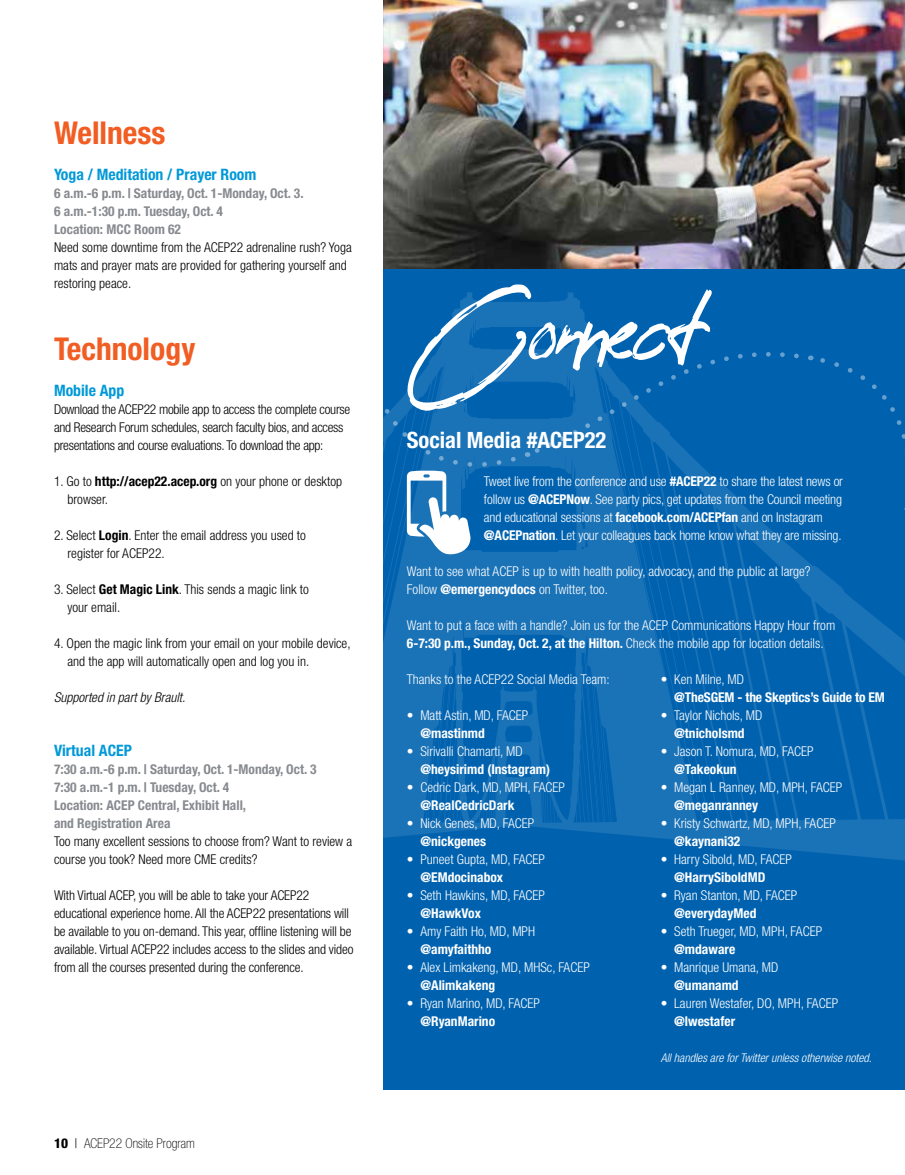
<style>
.page{position:relative;width:905px;height:1175px;background:#fff}
.page>*{position:absolute;margin:0;border:0;box-sizing:border-box;transform-origin:0 0}
.t1{font:700 condensed 31.5px "Helvetica Neue LT Std";color:#f15d22}
.t2{font:700 condensed 22.5px "Helvetica Neue LT Std";color:#fff}
.t3{font:700 condensed 15.75px "Helvetica Neue LT Std";color:#0099d8}
.t4{font:300 condensed 13.5px/18px "Helvetica Neue LT Std";color:#fff}
.t5{font:300 condensed 13.5px/18px "Helvetica Neue LT Std";letter-spacing:-.01em;color:#000}
.t6{font:700 condensed 13.5px "Helvetica Neue LT Std";color:#fff}
.t7{font:700 condensed 13.5px/18px "Helvetica Neue LT Std";color:#878a8f}
.t8{font:italic 300 condensed 13.5px "Helvetica Neue LT Std";color:#000}
.t9{font:100 condensed 13.5px "Helvetica Neue LT Std";color:#000}
.t10{font:italic 300 condensed 12px "Helvetica Neue LT Std";color:#fff}
.s1{font-weight:700}
.s2{font-weight:800}
.s3{font-weight:300}
</style>
<div class="page">
<img style="left:383px;top:1px;width:521px;height:267px">
<div style="left:383px;top:268px;width:521px;height:821px;background:#0062af"></div>
<svg style="left:383px;top:355px;width:521px;height:505px"></svg>
<svg style="left:810px;top:355px;width:94px;height:144px"></svg>
<svg style="left:383px;top:284px;width:418px;height:272px"></svg>
<h1 class="t1" style="left:54px;top:114px;width:113px">Wellness</h1>
<p class="t3" style="left:54px;top:165px;width:204px">Yoga / Meditation / Prayer Room</p>
<p class="t7" style="left:54px;top:184px;width:251px">6 a.m.-6 p.m. | Saturday, Oct. 1-Monday, Oct. 3.<br>6 a.m.-1:30 p.m. Tuesday, Oct. 4<br>Location: MCC Room 62</p>
<p class="t5" style="left:54px;top:238px;width:299px">Need some downtime from the ACEP22 adrenaline rush? Yoga mats and prayer mats are provided for gathering yourself and restoring peace.</p>
<h1 class="t1" style="left:54px;top:330px;width:143px">Technology</h1>
<p class="t3" style="left:54px;top:381px;width:72px">Mobile App</p>
<p class="t5" style="left:54px;top:400px;width:298px">Download the ACEP22 mobile app to access the complete course and Research Forum schedules, search faculty bios, and access presentations and course evaluations. To download the app:</p>
<p class="t5" style="left:68px;top:472px;width:276px;text-indent:-14px">1. Go to <span class="s1">http://acep22.acep.org</span> on your phone or desktop browser.</p>
<p class="t5" style="left:68px;top:526px;width:240px;text-indent:-14px">2. Select <span class="s1">Login</span>. Enter the email address you used to register for ACEP22.</p>
<p class="t5" style="left:68px;top:580px;width:243px;text-indent:-14px">3. Select <span class="s1">Get Magic Link</span>. This sends a magic link to your email.</p>
<p class="t5" style="left:68px;top:634px;width:284px;text-indent:-14px">4. Open the magic link from your email on your mobile device, and the app will automatically open and log you in.</p>
<p class="t8" style="left:54px;top:689px;width:133px">Supported in part by Brault.</p>
<p class="t3" style="left:54px;top:741px;width:79px">Virtual ACEP</p>
<p class="t7" style="left:54px;top:760px;width:264px">7:30 a.m.-6 p.m. | Saturday, Oct. 1-Monday, Oct. 3<br>7:30 a.m.-1 p.m. | Tuesday, Oct. 4<br>Location: ACEP Central, Exhibit Hall,<br>and Registration Area</p>
<p class="t5" style="left:54px;top:832px;width:300px">Too many excellent sessions to choose from? Want to review a course you took? Need more CME credits?</p>
<p class="t5" style="left:54px;top:886px;width:301px">With Virtual ACEP, you will be able to take your ACEP22 educational experience home. All the ACEP22 presentations will be available to you on-demand. This year, offline listening will be available. Virtual ACEP22 includes access to the slides and video from all the courses presented during the conference.</p>
<p class="t9" style="left:54px;top:1135px;width:142px"><span class="s2">10</span> <span class="s3">|</span> ACEP22 Onsite Program</p>
<h2 class="t2" style="left:407px;top:426px;width:201px">Social Media #ACEP22</h2>
<p class="t4" style="left:484px;top:472px;width:360px">Tweet live from the conference and use <span class="s1">#ACEP22</span> to share the latest news or follow us <span class="s1">@ACEPNow</span>. See party pics, get updates from the Council meeting and educational sessions at <span class="s1">facebook.com/ACEPfan</span> and on Instagram <span class="s1">@ACEPnation</span>. Let your colleagues back home know what they are missing.</p>
<p class="t4" style="left:407px;top:562px;width:405px">Want to see what ACEP is up to with health policy, advocacy, and the public at large?<br>Follow <span class="s1">@emergencydocs</span> on Twitter, too.</p>
<p class="t4" style="left:407px;top:616px;width:430px">Want to put a face with a handle? Join us for the ACEP Communications Happy Hour from<br><span class="s1">6-7:30 p.m., Sunday, Oct. 2, at the Hilton.</span> Check the mobile app for location details.</p>
<p class="t4" style="left:407px;top:670px;width:204px">Thanks to the ACEP22 Social Media Team:</p>
<p class="t4" style="left:660px;top:670px;width:85px">• Ken Milne, MD</p>
<p class="t6" style="left:674px;top:689px;width:212px">@TheSGEM - the Skeptics’s Guide to EM</p>
<p class="t4" style="left:660px;top:706px;width:103px">• Taylor Nichols, MD</p>
<p class="t6" style="left:674px;top:725px;width:72px">@tnicholsmd</p>
<p class="t4" style="left:660px;top:742px;width:154px">• Jason T. Nomura, MD, FACEP</p>
<p class="t6" style="left:674px;top:761px;width:64px">@Takeokun</p>
<p class="t4" style="left:660px;top:778px;width:183px">• Megan L Ranney, MD, MPH, FACEP</p>
<p class="t6" style="left:674px;top:797px;width:86px">@meganranney</p>
<p class="t4" style="left:660px;top:814px;width:177px">• Kristy Schwartz, MD, MPH, FACEP</p>
<p class="t6" style="left:674px;top:833px;width:68px">@kaynani32</p>
<p class="t4" style="left:660px;top:850px;width:133px">• Harry Sibold, MD, FACEP</p>
<p class="t6" style="left:674px;top:869px;width:93px">@HarrySiboldMD</p>
<p class="t4" style="left:660px;top:886px;width:138px">• Ryan Stanton, MD, FACEP</p>
<p class="t6" style="left:674px;top:905px;width:84px">@everydayMed</p>
<p class="t4" style="left:660px;top:922px;width:163px">• Seth Trueger, MD, MPH, FACEP</p>
<p class="t6" style="left:674px;top:941px;width:63px">@mdaware</p>
<p class="t4" style="left:660px;top:958px;width:119px">• Manrique Umana, MD</p>
<p class="t6" style="left:674px;top:977px;width:66px">@umanamd</p>
<p class="t4" style="left:660px;top:994px;width:179px">• Lauren Westafer, DO, MPH, FACEP</p>
<p class="t6" style="left:674px;top:1013px;width:63px">@lwestafer</p>
<p class="t10" style="left:660px;top:1051px;width:212px">All handles are for Twitter unless otherwise noted.</p>
<p class="t4" style="left:407px;top:706px;width:123px">• Matt Astin, MD, FACEP</p>
<p class="t6" style="left:420px;top:725px;width:66px">@mastinmd</p>
<p class="t4" style="left:407px;top:742px;width:117px">• Sirivalli Chamarti, MD</p>
<p class="t6" style="left:420px;top:761px;width:131px">@heysirimd (Instagram)</p>
<p class="t4" style="left:407px;top:778px;width:160px">• Cedric Dark, MD, MPH, FACEP</p>
<p class="t6" style="left:420px;top:797px;width:96px">@RealCedricDark</p>
<p class="t4" style="left:407px;top:814px;width:129px">• Nick Genes, MD, FACEP</p>
<p class="t6" style="left:420px;top:833px;width:67px">@nickgenes</p>
<p class="t4" style="left:407px;top:850px;width:140px">• Puneet Gupta, MD, FACEP</p>
<p class="t6" style="left:420px;top:869px;width:84px">@EMdocinabox</p>
<p class="t4" style="left:407px;top:886px;width:140px">• Seth Hawkins, MD, FACEP</p>
<p class="t6" style="left:420px;top:905px;width:62px">@HawkVox</p>
<p class="t4" style="left:407px;top:922px;width:130px">• Amy Faith Ho, MD, MPH</p>
<p class="t6" style="left:420px;top:941px;width:72px">@amyfaithho</p>
<p class="t4" style="left:407px;top:958px;width:184px">• Alex Limkakeng, MD, MHSc, FACEP</p>
<p class="t6" style="left:420px;top:977px;width:76px">@Alimkakeng</p>
<p class="t4" style="left:407px;top:994px;width:135px">• Ryan Marino, MD, FACEP</p>
<p class="t6" style="left:420px;top:1013px;width:76px">@RyanMarino</p>
</div>
